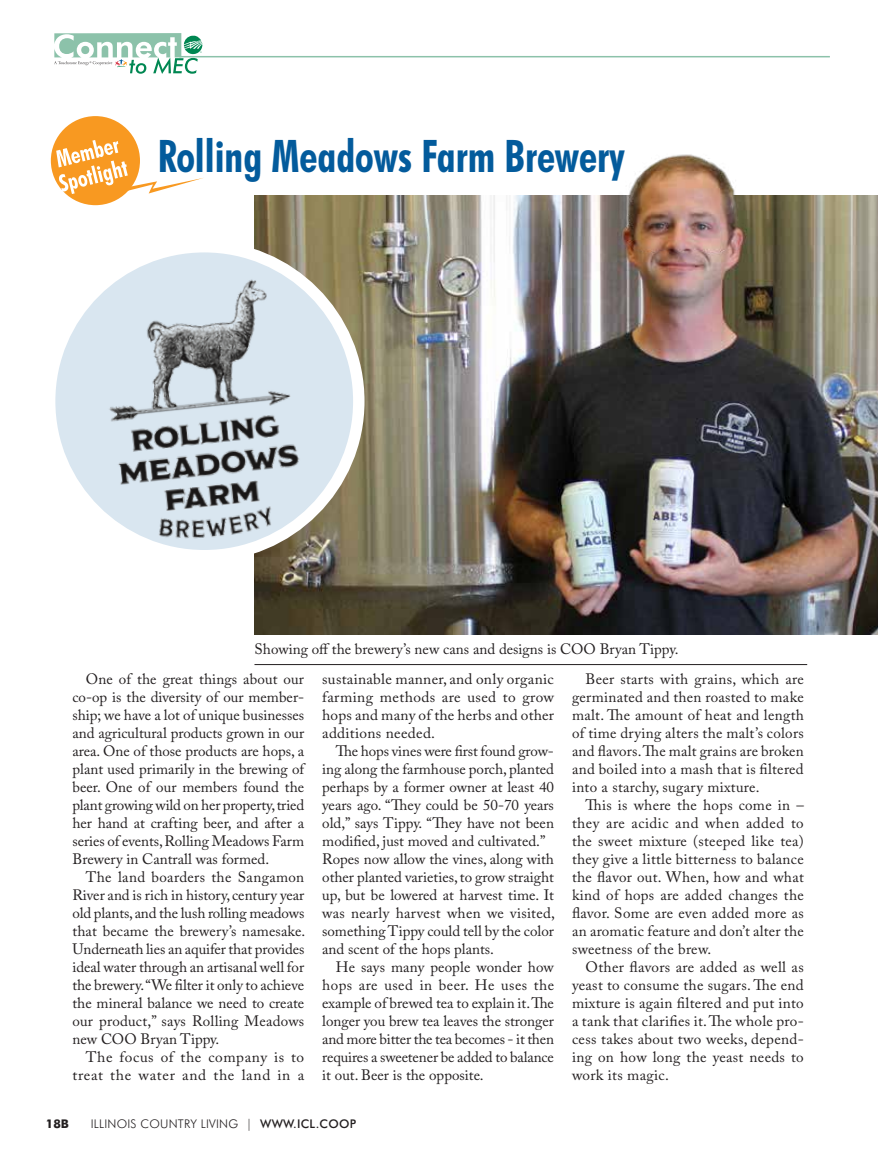
<style>
.page{position:relative;width:878px;height:1161px;background:#fff}
.page>*{position:absolute;margin:0;border:0;box-sizing:border-box;transform-origin:0 0}
.t1{font:700 condensed 45px "Futura BT";color:#035b9c;scale:.93 1}
.t2{font:15px/18px "Adobe Caslon Pro";color:#231f20;text-align:justify}
.t3{font:15px/18px "Adobe Caslon Pro";letter-spacing:.04em;color:#231f20;text-align:right}
.t4{font:300 12px "Futura BT";letter-spacing:.02em;color:#231f20}
.t5{font:700 12px "Futura BT";color:#231f20}
.s1{font-weight:500}
</style>
<div class="page">
<svg style="left:54px;top:33px;width:148px;height:41px"></svg>
<hr style="left:179px;top:56px;width:650px;height:1px;background:#8cc2aa">
<img style="left:254px;top:195px;width:347px;height:440px">
<img style="left:601px;top:154px;width:277px;height:481px">
<div style="left:51px;top:116px;width:89px;height:89px;background:#f89921;border-radius:50%"></div>
<svg style="left:56px;top:140px;width:147px;height:57px"></svg>
<hr style="left:254px;top:664px;width:553px;height:1px;background:#231f20">
<img style="left:56px;top:264px;width:299px;height:292px">
<div style="left:44px;top:241px;width:320px;height:320px;border:11px solid #fff;border-radius:50%"></div>
<h1 class="t1" style="left:158px;top:129px;width:503px">Rolling Meadows Farm Brewery</h1>
<p class="t2" style="left:254px;top:640px;width:425px">Showing off the brewery’s new cans and designs is COO Bryan Tippy.</p>
<p class="t2" style="left:72px;top:670px;width:233px;text-indent:14px">One of the great things about our co-op is the diversity of our member&shy;ship; we have a lot of unique businesses and agricultural products grown in our area. One of those products are hops, a plant used primarily in the brewing of beer. One of our members found the plant growing wild on her property, tried her hand at crafting beer, and after a series of events, Rolling Meadows Farm Brewery in Cantrall was formed.</p>
<p class="t2" style="left:72px;top:868px;width:234px;text-indent:14px">The land boarders the Sangamon River and is rich in history, century year old plants, and the lush rolling meadows that became the brewery’s namesake.<br>Underneath lies an aquifer that provides ideal water through an artisanal well for the brewery. “We filter it only to achieve the mineral balance we need to create our product,” says Rolling Meadows new COO Bryan Tippy.</p>
<p class="t3" style="left:72px;top:1048px;width:233px">The focus of the company is to treat the water and the land in a</p>
<p class="t2" style="left:322px;top:670px;width:233px">sustainable manner, and only organic farming methods are used to grow hops and many of the herbs and other additions needed.</p>
<p class="t2" style="left:322px;top:742px;width:234px;text-align:left;text-indent:14px">The hops vines were first found grow&shy;ing along the farmhouse porch, planted perhaps by a former owner at least 40 years ago. “They could be 50-70 years old,” says Tippy. “They have not been modified, just moved and cultivated.” Ropes now allow the vines, along with other planted varieties, to grow straight up, but be lowered at harvest time. It was nearly harvest when we visited, something Tippy could tell by the color and scent of the hops plants.</p>
<p class="t2" style="left:322px;top:958px;width:233px;text-indent:14px">He says many people wonder how hops are used in beer. He uses the example of brewed tea to explain it. The longer you brew tea leaves the stronger and more bitter the tea becomes - it then requires a sweetener be added to balance it out. Beer is the opposite.</p>
<p class="t5" style="left:46px;top:1116px;width:25px">18b</p>
<p class="t4" style="left:91px;top:1116px;width:267px">ILLINOIS COUNTRY LIVING | <span class="s1">WWW.ICL.COOP</span></p>
<p class="t2" style="left:572px;top:670px;width:233px;text-indent:14px">Beer starts with grains, which are germinated and then roasted to make malt. The amount of heat and length of time drying alters the malt’s colors and flavors. The malt grains are broken and boiled into a mash that is filtered into a starchy, sugary mixture.</p>
<p class="t2" style="left:572px;top:796px;width:233px;text-indent:14px">This is where the hops come in – they are acidic and when added to the sweet mixture (steeped like tea) they give a little bitterness to balance the flavor out. When, how and what kind of hops are added changes the flavor. Some are even added more as an aromatic feature and don’t alter the sweetness of the brew.</p>
<p class="t2" style="left:572px;top:958px;width:233px;text-indent:13px">Other flavors are added as well as yeast to consume the sugars. The end mixture is again filtered and put into a tank that clarifies it. The whole pro&shy;cess takes about two weeks, depend&shy;ing on how long the yeast needs to work its magic.</p>
</div>
